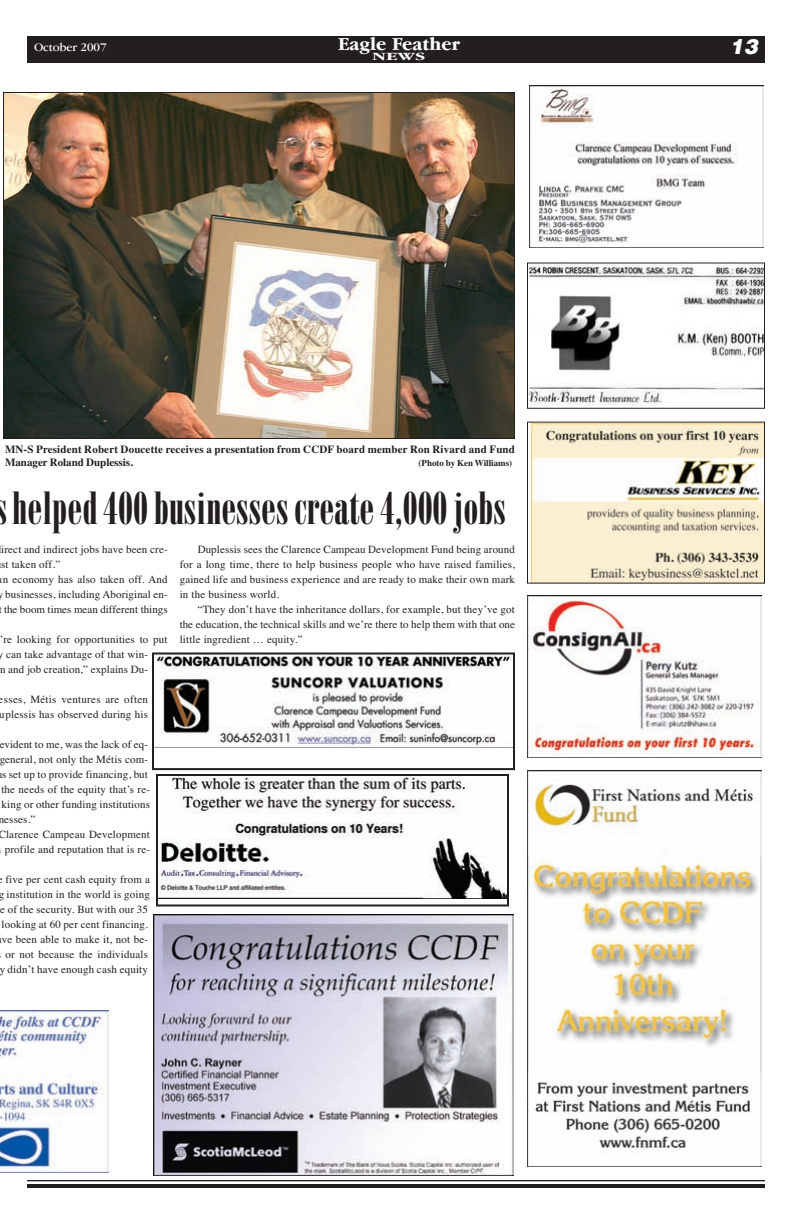
<style>
.page{position:relative;width:792px;height:1224px;background:#fff}
.page>*{position:absolute;margin:0;border:0;box-sizing:border-box;transform-origin:0 0}
.t1{font:45px "Bodoni Poster Compressed";color:#231f20}
.t2{font:italic 900 21px "Helvetica";color:#fff}
.t3{font:700 19px "Garamond IT Cby BT";color:#fff}
.t4{font:12px "Garamond IT Cby BT";color:#fff}
.t5{font:700 11.4px "Garamond IT Cby BT";color:#fff;scale:1.67 1}
.t6{font:11px/15px "Times";letter-spacing:.015em;color:#231f20}
.t7{font:700 11px/13.2px "Times";letter-spacing:.015em;color:#231f20}
.t8{font:700 9px "Times";color:#231f20}
</style>
<div class="page">
<div style="left:27px;top:36px;width:738px;height:27px;background:#231f20"></div>
<hr style="left:27px;top:1180px;width:738px;height:1px;background:#231f20">
<hr style="left:27px;top:1184px;width:738px;height:4px;background:#231f20">
<img style="left:527px;top:595px;width:234px;height:162px">
<div style="left:0;top:1005px;width:112px;height:167px;background:linear-gradient(to bottom,#f5f5f9,#f6f6f9)"></div>
<img style="left:0;top:1010px;width:108px;height:162px">
<img style="left:529px;top:86px;width:234px;height:162px">
<img style="left:531px;top:424px;width:232px;height:158px">
<div style="left:527px;top:422px;width:238px;height:162px;border:1px solid #231f20"></div>
<svg style="left:761px;top:771px;width:1px;height:396px"></svg>
<img style="left:527px;top:771px;width:234px;height:396px">
<img style="left:529px;top:264px;width:234px;height:142px">
<div style="left:527px;top:262px;width:238px;height:147px;border:1px solid #231f20"></div>
<img style="left:5px;top:94px;width:508px;height:343px">
<img style="left:155px;top:655px;width:357px;height:92px">
<div style="left:152px;top:652px;width:363px;height:118px;border:2px solid #231f20"></div>
<img style="left:159px;top:777px;width:347px;height:122px">
<div style="left:156px;top:774px;width:353px;height:132px;border:2px solid #231f20"></div>
<img style="left:154px;top:914px;width:360px;height:262px">
<p class="t4" style="left:34px;top:43px;width:74px">October 2007</p>
<h3 class="t3" style="left:338px;top:39px;width:123px">Eagle Feather</h3>
<p class="t5" style="left:372px;top:53px;width:33px">NEWS</p>
<p class="t7" style="left:5px;top:443px;width:511px">MN-S President Robert Doucette receives a presentation from CCDF board member Ron Rivard and Fund<br>Manager Roland Duplessis.</p>
<p class="t8" style="left:419px;top:458px;width:95px">(Photo by Ken Williams)</p>
<h1 class="t1" style="left:-6px;top:492px;width:513px">s helped 400 businesses create 4,000 jobs</h1>
<p class="t6" style="left:1px;top:541px;width:168px">irect and indirect jobs have been cre-</p>
<p class="t6" style="left:1px;top:556px;width:61px">st taken off.”</p>
<p class="t6" style="left:-2px;top:571px;width:171px">an economy has also taken off. And</p>
<p class="t6" style="left:5px;top:586px;width:164px">businesses, including Aboriginal en-</p>
<p class="t6" style="left:-2px;top:601px;width:171px">t the boom times mean different things</p>
<p class="t6" style="left:-2px;top:631px;width:172px">’re looking for opportunities to put y can take advantage of that win-<br>n and job creation,” explains Du-</p>
<p class="t6" style="left:-1px;top:691px;width:151px">esses, Métis ventures are often uplessis has observed during his</p>
<p class="t6" style="left:-1px;top:736px;width:150px">evident to me, was the lack of eq-</p>
<p class="t6" style="left:0;top:751px;width:150px">general, not only the Métis com-</p>
<p class="t6" style="left:2px;top:766px;width:147px">s set up to provide financing, but</p>
<p class="t6" style="left:1px;top:781px;width:150px">the needs of the equity that’s re-</p>
<p class="t6" style="left:2px;top:796px;width:150px">king or other funding institutions</p>
<p class="t6" style="left:-1px;top:811px;width:38px">nesses.”</p>
<p class="t6" style="left:-1px;top:826px;width:153px">Clarence Campeau Development</p>
<p class="t6" style="left:5px;top:842px;width:147px">profile and reputation that is re-</p>
<p class="t6" style="left:-2px;top:871px;width:153px;text-align:right">five per cent cash equity from a g institution in the world is going e of the security. But with our 35 looking at 60 per cent financing. ve been able to make it, not be&shy;or not because the individuals<br>y didn’t have enough cash equity</p>
<p class="t6" style="left:180px;top:542px;width:337px;text-align:justify;text-indent:18px">Duplessis sees the Clarence Campeau Development Fund being around for a long time, there to help business people who have raised families, gained life and business experience and are ready to make their own mark in the business world.</p>
<p class="t6" style="left:180px;top:602px;width:337px;text-align:justify;text-indent:18px">“They don’t have the inheritance dollars, for example, but they’ve got the education, the technical skills and we’re there to help them with that one little ingredient … equity.”</p>
<h2 class="t2" style="left:730px;top:34px;width:30px">13</h2>
</div>
